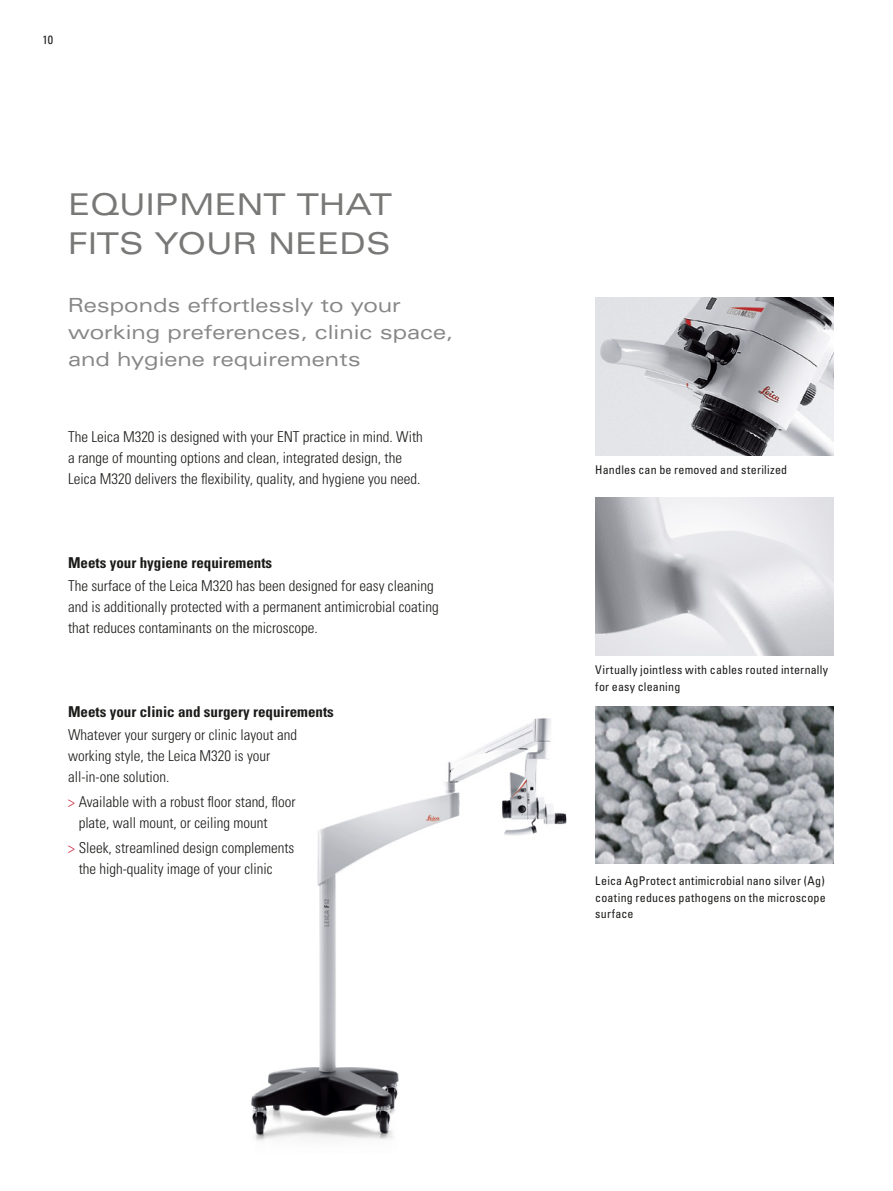
<style>
.page{position:relative;width:893px;height:1191px;background:#fff}
.page>*{position:absolute;margin:0;border:0;box-sizing:border-box;transform-origin:0 0}
.t1{font:expanded 30px/39px "Univers LT Std";color:#787877}
.t2{font:expanded 19.5px/27px "Univers LT Std";color:#878787}
.t3{font:300 condensed 15px/21px "Univers LT Std";color:#1b1b19}
.t4{font:700 condensed 15px "Univers LT Std";color:#1b1b19}
.t5{font:condensed 12px/16.5px "Univers LT Std";letter-spacing:.02em;color:#1b1b19;text-align:justify}
.s1{color:#c41b31}
</style>
<div class="page">
<img style="left:595px;top:497px;width:238px;height:158px">
<img style="left:595px;top:706px;width:238px;height:157px">
<img style="left:251px;top:718px;width:316px;height:423px">
<img style="left:595px;top:298px;width:238px;height:157px">
<p class="t5" style="left:43px;top:31px;width:12px">10</p>
<h1 class="t1" style="left:68px;top:185px;width:326px">EQUIPMENT THAT<br>FITS YOUR NEEDS</h1>
<h2 class="t2" style="left:68px;top:291px;width:386px">Responds effortlessly to your working preferences, clinic space, and hygiene requirements</h2>
<p class="t3" style="left:68px;top:426px;width:356px">The Leica M320 is designed with your ENT practice in mind. With a range of mounting options and clean, integrated design, the<br>Leica M320 delivers the flexibility, quality, and hygiene you need.</p>
<p class="t4" style="left:68px;top:553px;width:206px">Meets your hygiene requirements</p>
<p class="t3" style="left:68px;top:575px;width:372px">The surface of the Leica M320 has been designed for easy cleaning and is additionally protected with a permanent antimicrobial coating that reduces contaminants on the microscope.</p>
<p class="t4" style="left:68px;top:702px;width:267px">Meets your clinic and surgery requirements</p>
<p class="t3" style="left:68px;top:724px;width:231px">Whatever your surgery or clinic layout and working style, the Leica M320 is your all-in-one solution.</p>
<p class="t3" style="left:79px;top:791px;width:219px;text-indent:-11px"><span class="s1">&gt;</span> Available with a robust floor stand, floor plate, wall mount, or ceiling mount</p>
<p class="t3" style="left:79px;top:836px;width:217px;text-indent:-11px"><span class="s1">&gt;</span> Sleek, streamlined design complements the high-quality image of your clinic</p>
<p class="t5" style="left:595px;top:462px;width:193px">Handles can be removed and sterilized</p>
<p class="t5" style="left:595px;top:661px;width:234px">Virtually jointless with cables routed internally for easy cleaning</p>
<p class="t5" style="left:595px;top:872px;width:232px">Leica AgProtect antimicrobial nano silver (Ag) coating reduces pathogens on the microscope surface</p>
</div>
